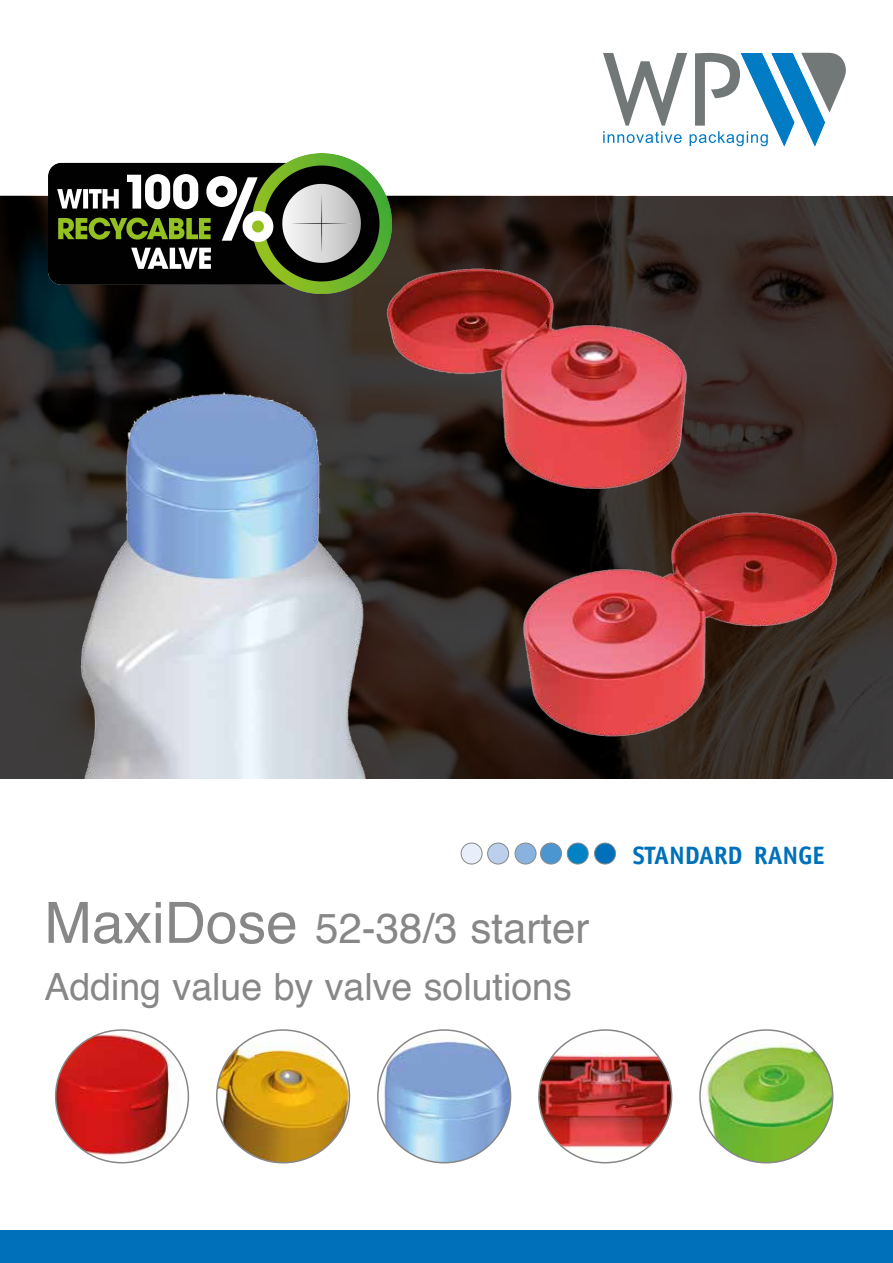
<style>
.page{position:relative;width:893px;height:1263px;background:#fff}
.page>*{position:absolute;margin:0;border:0;box-sizing:border-box;transform-origin:0 0}
.t1{font:42px "Helvetica";color:#878787}
.t2{font:37.5px "Helvetica";color:#878787}
.t3{font:700 25.2px "Officina Sans";letter-spacing:-.005em;color:#0070ba}
.s1{font-size:57px}
</style>
<div class="page">
<img style="left:0;top:196px;width:893px;height:582px">
<div style="left:0;top:1230px;width:893px;height:33px;background:#0070ba"></div>
<div style="left:461px;top:843px;width:21px;height:21px;background:#e9effa;border-radius:50%"></div>
<div style="left:461px;top:843px;width:21px;height:21px;border:1px solid #878787;border-radius:50%"></div>
<div style="left:488px;top:843px;width:21px;height:21px;background:#bcd0ed;border-radius:50%"></div>
<div style="left:487px;top:843px;width:22px;height:21px;border:1px solid #878787;border-radius:50%"></div>
<div style="left:515px;top:843px;width:21px;height:21px;background:#8ab2df;border-radius:50%"></div>
<div style="left:515px;top:843px;width:21px;height:21px;border:1px solid #878787;border-radius:50%"></div>
<div style="left:540px;top:843px;width:21px;height:21px;background:#4b95d1;border-radius:50%"></div>
<div style="left:540px;top:843px;width:22px;height:21px;border:1px solid #878787;border-radius:50%"></div>
<div style="left:567px;top:843px;width:21px;height:21px;background:#0082c6;border-radius:50%"></div>
<div style="left:567px;top:843px;width:21px;height:21px;border:1px solid #878787;border-radius:50%"></div>
<div style="left:595px;top:843px;width:20px;height:21px;background:#0070ba;border-radius:50%"></div>
<div style="left:594px;top:843px;width:22px;height:21px;border:1px solid #878787;border-radius:50%"></div>
<img style="left:44px;top:335px;width:350px;height:443px">
<img style="left:329px;top:243px;width:480px;height:272px">
<img style="left:456px;top:489px;width:437px;height:271px">
<svg style="left:603px;top:53px;width:243px;height:93px"></svg>
<img style="left:217px;top:1030px;width:132px;height:133px;border-radius:66px">
<img style="left:378px;top:1030px;width:133px;height:133px;border-radius:66px">
<img style="left:539px;top:1036px;width:133px;height:127px">
<img style="left:700px;top:1030px;width:133px;height:133px;border-radius:66px">
<img style="left:56px;top:1030px;width:132px;height:133px;border-radius:66px">
<img style="left:48px;top:153px;width:343px;height:140px">
<p class="t1" style="left:44px;top:896px;width:547px"><span class="s1">MaxiDose</span> 52-38/3 starter</p>
<p class="t2" style="left:44px;top:958px;width:529px">Adding value by valve solutions</p>
<p class="t3" style="left:633px;top:839px;width:193px">STANDARD RANGE</p>
</div>
